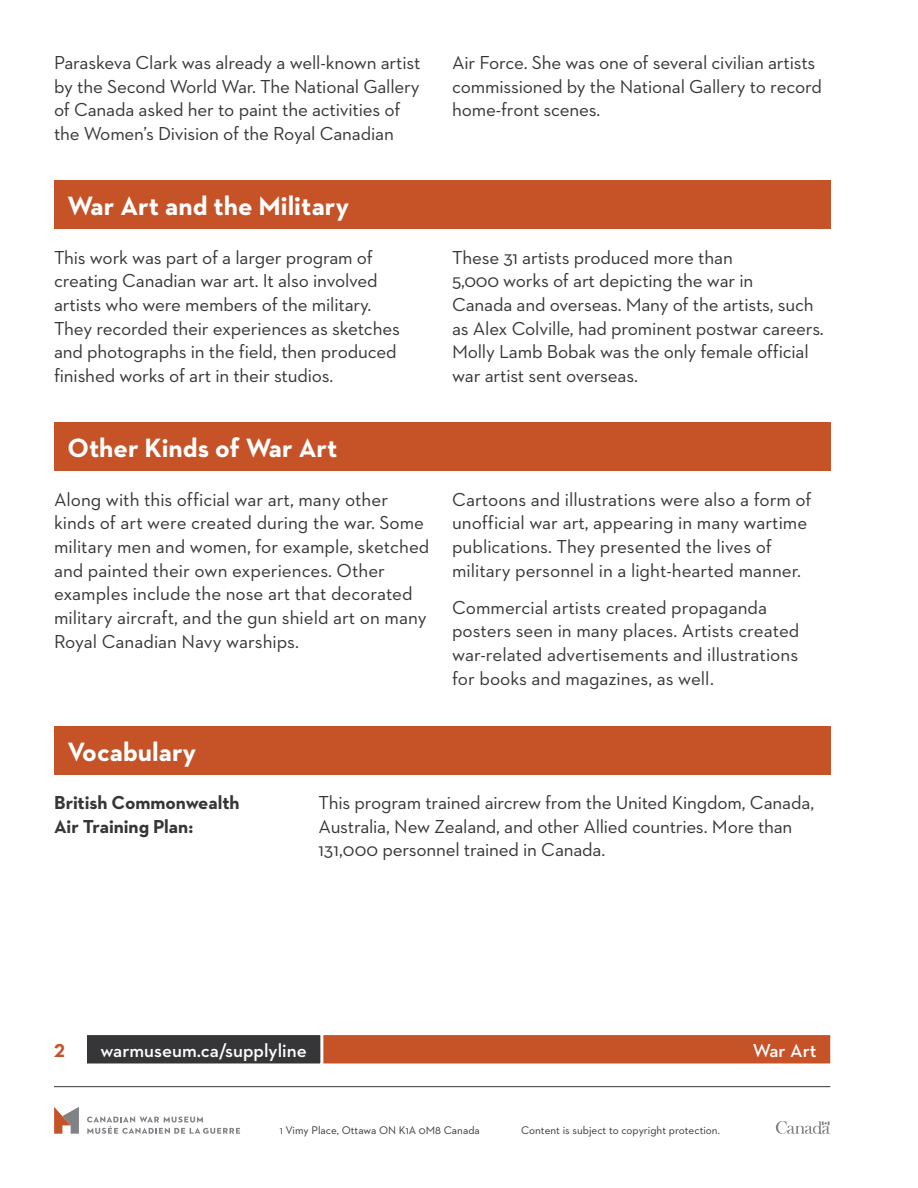
<style>
.page{position:relative;width:918px;height:1188px;background:#fff}
.page>*{position:absolute;margin:0;border:0;box-sizing:border-box;transform-origin:0 0}
.t1{font:700 27px "Neutraface 2 Text";color:#fff}
.P_-_Body_Text{font:19.2px/23.5px "Neutraface 2 Text";letter-spacing:-.01em;color:#363537}
.t2{font:700 19.2px "Neutraface 2 Text";letter-spacing:-.005em;color:#363537}
.t3{font:600 19.2px "Neutraface 2 Text";color:#fff}
.t4{font:700 19.2px "Neutraface 2 Text";color:#c65327}
.t5{font:11.25px "Neutraface 2 Text";color:#363537}
</style>
<div class="page">
<div style="left:86px;top:1034px;width:746px;height:31px;background:#c65327"></div>
<div style="left:84px;top:1032px;width:749px;height:34px;border:3px solid #fff"></div>
<div style="left:86px;top:1034px;width:236px;height:31px;background:#363537"></div>
<div style="left:84px;top:1032px;width:239px;height:34px;border:3px solid #fff"></div>
<svg style="left:776px;top:1121px;width:54px;height:13px"></svg>
<svg style="left:87px;top:1116px;width:153px;height:18px"></svg>
<svg style="left:54px;top:1107px;width:25px;height:27px"></svg>
<hr style="left:54px;top:1086px;width:776px;height:1px;background:#363537">
<div style="left:54px;top:180px;width:776px;height:49px;background:#c65327"></div>
<div style="left:54px;top:726px;width:776px;height:48px;background:#c65327"></div>
<div style="left:54px;top:423px;width:776px;height:48px;background:#c65327"></div>
<p class="P_-_Body_Text" style="left:54px;top:50px;width:368px">Paraskeva Clark was already a well-known artist by the Second World War. The National Gallery of Canada asked her to paint the activities of the Women’s Division of the Royal Canadian</p>
<p class="P_-_Body_Text" style="left:452px;top:50px;width:371px">Air Force. She was one of several civilian artists commissioned by the National Gallery to record home-front scenes.</p>
<h2 class="t1" style="left:68px;top:189px;width:283px">War Art and the Military</h2>
<p class="P_-_Body_Text" style="left:54px;top:245px;width:347px">This work was part of a larger program of creating Canadian war art. It also involved artists who were members of the military.<br>They recorded their experiences as sketches and photographs in the field, then produced finished works of art in their studios.</p>
<p class="P_-_Body_Text" style="left:452px;top:245px;width:373px">These 31 artists produced more than<br>5,000 works of art depicting the war in<br>Canada and overseas. Many of the artists, such as Alex Colville, had prominent postwar careers.<br>Molly Lamb Bobak was the only female official war artist sent overseas.</p>
<h2 class="t1" style="left:68px;top:431px;width:272px">Other Kinds of War Art</h2>
<p class="P_-_Body_Text" style="left:54px;top:487px;width:377px">Along with this official war art, many other kinds of art were created during the war. Some military men and women, for example, sketched and painted their own experiences. Other examples include the nose art that decorated military aircraft, and the gun shield art on many Royal Canadian Navy warships.</p>
<p class="P_-_Body_Text" style="left:452px;top:487px;width:361px">Cartoons and illustrations were also a form of unofficial war art, appearing in many wartime publications. They presented the lives of military personnel in a light-hearted manner.</p>
<p class="P_-_Body_Text" style="left:452px;top:595px;width:349px">Commercial artists created propaganda posters seen in many places. Artists created war-related advertisements and illustrations for books and magazines, as well.</p>
<h2 class="t1" style="left:68px;top:734px;width:130px">Vocabulary</h2>
<p class="t2" style="left:54px;top:790px;width:187px">British Commonwealth</p>
<p class="P_-_Body_Text" style="left:319px;top:791px;width:497px">This program trained aircrew from the United Kingdom, Canada,</p>
<p class="t2" style="left:54px;top:814px;width:141px">Air Training Plan:</p>
<p class="P_-_Body_Text" style="left:319px;top:814px;width:475px">Australia, New Zealand, and other Allied countries. More than<br>131,000 personnel trained in Canada.</p>
<p class="t4" style="left:54px;top:1038px;width:12px">2</p>
<p class="t3" style="left:100px;top:1038px;width:208px">warmuseum.ca/supplyline</p>
<p class="t3" style="left:753px;top:1038px;width:65px">War Art</p>
<p class="t5" style="left:280px;top:1123px;width:202px">1 Vimy Place, Ottawa ON K1A 0M8 Canada</p>
<p class="t5" style="left:521px;top:1123px;width:201px">Content is subject to copyright protection.</p>
</div>
